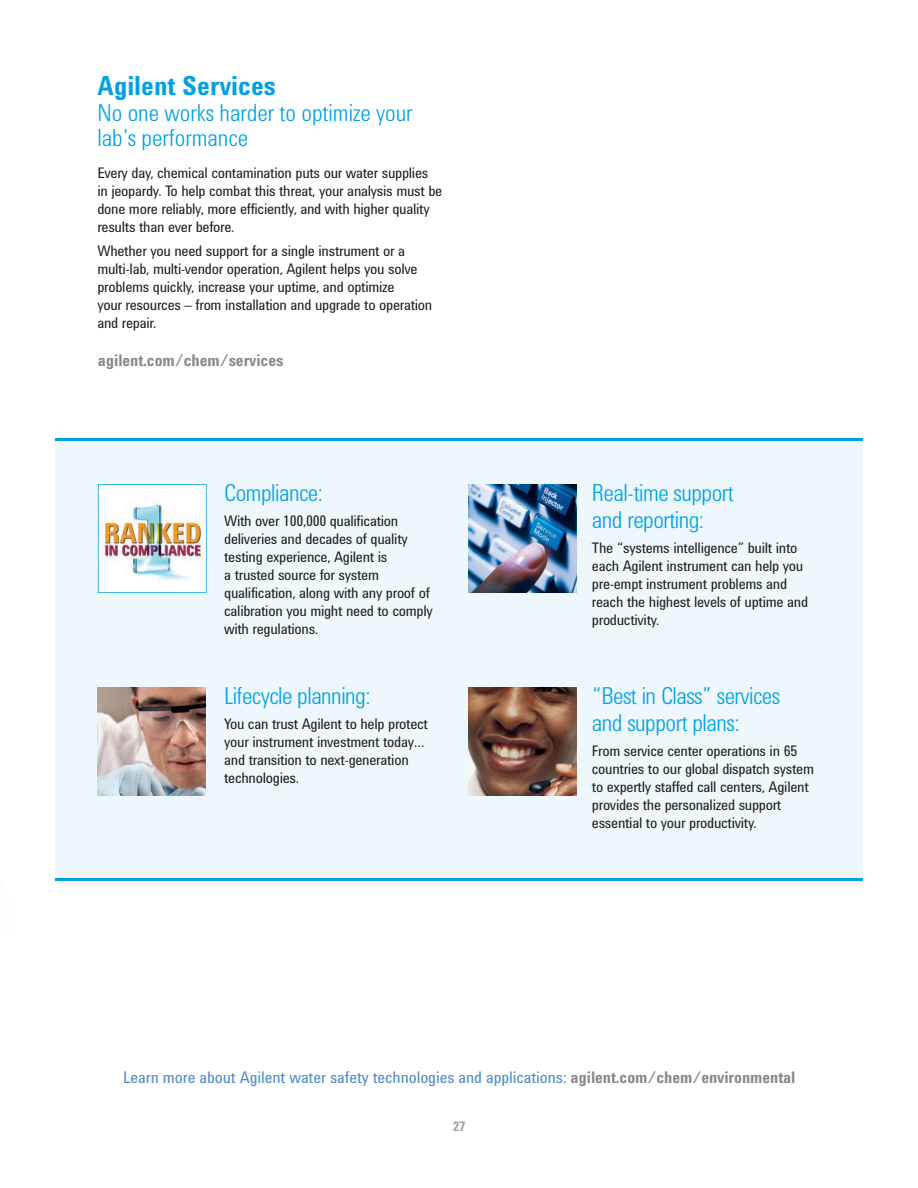
<style>
.page{position:relative;width:918px;height:1188px;background:#fff}
.page>*{position:absolute;margin:0;border:0;box-sizing:border-box;transform-origin:0 0}
.t1{font:700 27px "Agilent Condensed CFF";color:#00a1e3}
.t2{font:300 24px/27px "Agilent Condensed CFF";letter-spacing:-.02em;color:#00a1e3}
.t3{font:300 24px/25.5px "Agilent Condensed CFF";color:#00a1e3}
.t4{font:16.5px "Agilent Condensed CFF";letter-spacing:-.005em;color:#4f8ac8}
.t5{font:700 16.5px "Agilent Condensed CFF";letter-spacing:-.005em;color:#87898c}
.t6{font:15px/18px "Agilent Condensed CFF";letter-spacing:-.02em;color:#231f20}
.t7{font:700 13.5px "Agilent Condensed CFF";color:#a1a1a5}
.s1{font-weight:700;color:#87898c}
</style>
<div class="page">
<div style="left:55px;top:440px;width:808px;height:440px;background:#edf7fc"></div>
<hr style="left:55px;top:438px;width:808px;height:3px;background:#00a1e3">
<hr style="left:55px;top:878px;width:808px;height:3px;background:#00a1e3">
<img style="left:468px;top:484px;width:108px;height:108px">
<img style="left:98px;top:484px;width:109px;height:109px">
<img style="left:98px;top:687px;width:108px;height:108px">
<img style="left:468px;top:687px;width:108px;height:108px">
<h1 class="t1" style="left:97px;top:76px;width:180px">Agilent Services</h1>
<h2 class="t3" style="left:97px;top:102px;width:317px">No one works harder to optimize your lab’s performance</h2>
<p class="t6" style="left:97px;top:165px;width:346px">Every day, chemical contamination puts our water supplies in jeopardy. To help combat this threat, your analysis must be done more reliably, more efficiently, and with higher quality results than ever before.</p>
<p class="t6" style="left:97px;top:243px;width:336px">Whether you need support for a single instrument or a multi-lab, multi-vendor operation, Agilent helps you solve problems quickly, increase your uptime, and optimize<br>your resources – from installation and upgrade to operation and repair.</p>
<p class="t5" style="left:98px;top:354px;width:187px">agilent.com/chem/services</p>
<h2 class="t2" style="left:224px;top:481px;width:100px">Compliance:</h2>
<p class="t6" style="left:224px;top:513px;width:210px">With over 100,000 qualification deliveries and decades of quality testing experience, Agilent is<br>a trusted source for system qualification, along with any proof of calibration you might need to comply with regulations.</p>
<h2 class="t2" style="left:224px;top:684px;width:148px">Lifecycle planning:</h2>
<p class="t6" style="left:224px;top:716px;width:205px">You can trust Agilent to help protect your instrument investment today… and transition to next-generation technologies.</p>
<h2 class="t2" style="left:592px;top:481px;width:143px">Real-time support and reporting:</h2>
<p class="t6" style="left:592px;top:540px;width:218px">The “systems intelligence” built into each Agilent instrument can help you pre-empt instrument problems and reach the highest levels of uptime and productivity.</p>
<h2 class="t2" style="left:592px;top:684px;width:190px">“Best in Class” services and support plans:</h2>
<p class="t6" style="left:592px;top:743px;width:224px">From service center operations in 65 countries to our global dispatch system to expertly staffed call centers, Agilent provides the personalized support essential to your productivity.</p>
<p class="t4" style="left:123px;top:1071px;width:674px">Learn more about Agilent water safety technologies and applications: <span class="s1">agilent.com/chem/environmental</span></p>
<p class="t7" style="left:453px;top:1121px;width:14px">27</p>
</div>
